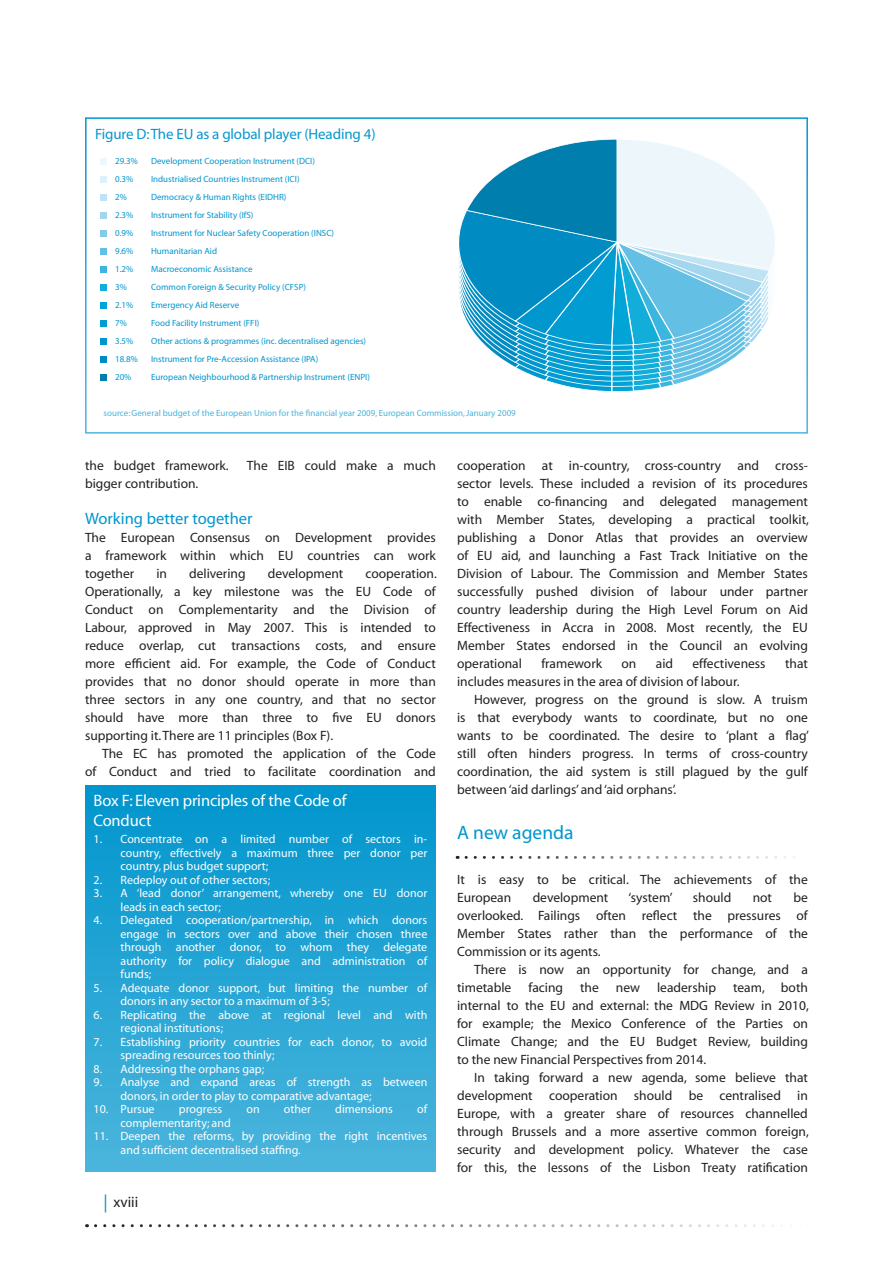
<style>
.page{position:relative;width:893px;height:1263px;background:#fff}
.page>*{position:absolute;margin:0;border:0;box-sizing:border-box;transform-origin:0 0}
.t1{font:19.5px "Myriad";color:#0096ce}
.t2{font:16.5px/19.8px "Myriad";letter-spacing:-.01em;color:#fff}
.t3{font:16.5px "Myriad";color:#0096ce}
.t4{font:15px "Myriad";letter-spacing:-.01em;color:#0096ce}
.t5{font:15px "Myriad";color:#231f20}
.t6{font:13.5px/18px "Myriad";color:#231f20;text-align:justify}
.t7{font:12px/13.5px "Myriad";color:#fff}
.t8{font:9px/18px "Myriad";color:#0096ce}
.s1{color:#fff}
.s2{font-size:18px;color:#0096ce}
</style>
<div class="page">
<svg style="left:96px;top:1224px;width:678px;height:3px"></svg>
<svg style="left:459px;top:139px;width:316px;height:253px"></svg>
<div style="left:85px;top:117px;width:723px;height:317px;border:2px solid #0096ce"></div>
<div style="left:100px;top:248px;width:7px;height:6px;background:#63bfe4"></div>
<div style="left:100px;top:158px;width:7px;height:6px;background:#eef7fc"></div>
<div style="left:100px;top:194px;width:7px;height:6px;background:#c0e3f3"></div>
<div style="left:100px;top:212px;width:7px;height:6px;background:#a1d6ee"></div>
<div style="left:100px;top:230px;width:7px;height:6px;background:#85cbe9"></div>
<div style="left:100px;top:176px;width:7px;height:6px;background:#def0f9"></div>
<div style="left:100px;top:356px;width:7px;height:6px;background:#008cc2"></div>
<div style="left:100px;top:266px;width:7px;height:6px;background:#3cb6df"></div>
<div style="left:100px;top:302px;width:7px;height:6px;background:#00a4d6"></div>
<div style="left:100px;top:320px;width:7px;height:6px;background:#009cd2"></div>
<div style="left:100px;top:338px;width:7px;height:6px;background:#0096ce"></div>
<div style="left:100px;top:284px;width:7px;height:6px;background:#13adda"></div>
<div style="left:100px;top:374px;width:7px;height:6px;background:#007eae"></div>
<div style="left:85px;top:785px;width:351px;height:387px;background:linear-gradient(to bottom,#0095cd,#4cb5dc)"></div>
<svg style="left:466px;top:856px;width:329px;height:3px"></svg>
<p class="t4" style="left:95px;top:126px;width:282px">Figure D: The EU as a global player (Heading 4)</p>
<p class="t8" style="left:115px;top:152px;width:24px">29.3%<br>0.3%<br>2%<br>2.3%<br>0.9%<br>9.6%<br>1.2%<br>3%<br>2.1%<br>7%<br>3.5%<br>18.8%<br>20%</p>
<p class="t8" style="left:151px;top:152px;width:220px">Development Cooperation Instrument (DCI)<br>Industrialised Countries Instrument (ICI)<br>Democracy &amp; Human Rights (EIDHR)<br>Instrument for Stability (IfS)<br>Instrument for Nuclear Safety Cooperation (INSC)<br>Humanitarian Aid<br>Macroeconomic Assistance<br>Common Foreign &amp; Security Policy (CFSP)<br>Emergency Aid Reserve<br>Food Facility Instrument (FFI)<br>Other actions &amp; programmes (inc. decentralised agencies)<br>Instrument for Pre-Accession Assistance (IPA)<br>European Neighbourhood &amp; Partnership Instrument (ENPI)</p>
<p class="t8" style="left:104px;top:404px;width:414px">source: General budget of the European Union for the financial year 2009, European Commission, January 2009</p>
<p class="t6" style="left:85px;top:457px;width:145px">the budget framework.</p>
<p class="t6" style="left:247px;top:457px;width:190px">The EIB could make a much</p>
<p class="t6" style="left:85px;top:475px;width:115px">bigger contribution.</p>
<p class="t3" style="left:85px;top:510px;width:169px">Working better together</p>
<p class="t6" style="left:85px;top:529px;width:352px">The European Consensus on Development provides a framework within which EU countries can work together</p>
<p class="t6" style="left:156px;top:565px;width:12px">in</p>
<p class="t6" style="left:189px;top:565px;width:58px">delivering</p>
<p class="t6" style="left:268px;top:565px;width:77px">development</p>
<p class="t6" style="left:85px;top:565px;width:353px;text-indent:280px">cooperation.<br>Operationally, a key milestone was the EU Code of Conduct on Complementarity and the Division of Labour, approved in May 2007. This is intended to reduce overlap, cut transactions costs, and ensure more efficient aid. For example, the Code of Conduct provides that no donor should operate in more than three sectors in any one country, and that no sector should have more than three to five EU donors supporting it. There are 11 principles (Box F).</p>
<p class="t6" style="left:85px;top:745px;width:352px;text-align:right">The EC has promoted the application of the Code<br>of Conduct and tried to facilitate coordination and</p>
<p class="t2" style="left:94px;top:791px;width:255px">Box F: Eleven principles of the Code of<br>Conduct</p>
<p class="t7" style="left:121px;top:833px;width:308px;text-align:justify;text-indent:-27px">1. Concentrate on a limited number of sectors in&shy;country, effectively a maximum three per donor per country, plus budget support;</p>
<p class="t7" style="left:94px;top:874px;width:178px">2. Redeploy out of other sectors;</p>
<p class="t7" style="left:121px;top:887px;width:308px;text-indent:-27px">3. A ‘lead donor’ arrangement, whereby one EU donor leads in each sector;</p>
<p class="t7" style="left:121px;top:914px;width:308px;text-align:justify;text-indent:-27px">4. Delegated cooperation/partnership, in which donors engage in sectors over and above their chosen three through another donor, to whom they delegate authority for policy dialogue and administration of funds;</p>
<p class="t7" style="left:121px;top:982px;width:308px;text-indent:-27px">5. Adequate donor support, but limiting the number of donors in any sector to a maximum of 3-5;</p>
<p class="t7" style="left:121px;top:1009px;width:308px;text-indent:-27px">6. Replicating the above at regional level and with regional institutions;</p>
<p class="t7" style="left:121px;top:1036px;width:308px;text-indent:-27px">7. Establishing priority countries for each donor, to avoid spreading resources too thinly;</p>
<p class="t7" style="left:94px;top:1063px;width:172px">8. Addressing the orphans gap;</p>
<p class="t7" style="left:121px;top:1076px;width:308px;text-indent:-27px">9. Analyse and expand areas of strength as between donors, in order to play to comparative advantage;</p>
<p class="t7" style="left:94px;top:1103px;width:63px">10. Pursue</p>
<p class="t7" style="left:179px;top:1103px;width:45px">progress</p>
<p class="t7" style="left:246px;top:1103px;width:15px">on</p>
<p class="t7" style="left:284px;top:1103px;width:29px">other</p>
<p class="t7" style="left:335px;top:1103px;width:59px">dimensions</p>
<p class="t7" style="left:417px;top:1103px;width:12px">of</p>
<p class="t7" style="left:121px;top:1117px;width:112px">complementarity; and</p>
<p class="t7" style="left:121px;top:1130px;width:308px;text-indent:-27px">11. Deepen the reforms, by providing the right incentives and sufficient decentralised staffing.</p>
<p class="t5" style="left:85px;top:1194px;width:55px"><span class="s1">00</span> <span class="s2">|</span> xviii</p>
<p class="t6" style="left:457px;top:457px;width:353px">cooperation at in-country, cross-country and cross&shy;sector levels. These included a revision of its procedures to enable co-financing and delegated management with Member States, developing a practical toolkit, publishing a Donor Atlas that provides an overview of EU aid, and launching a Fast Track Initiative on the Division of Labour. The Commission and Member States successfully pushed division of labour under partner country leadership during the High Level Forum on Aid Effectiveness in Accra in 2008. Most recently, the EU Member States endorsed in the Council an evolving operational</p>
<p class="t6" style="left:541px;top:655px;width:62px">framework</p>
<p class="t6" style="left:622px;top:655px;width:16px">on</p>
<p class="t6" style="left:656px;top:655px;width:19px">aid</p>
<p class="t6" style="left:692px;top:655px;width:75px">effectiveness</p>
<p class="t6" style="left:785px;top:655px;width:24px">that</p>
<p class="t6" style="left:457px;top:673px;width:284px">includes measures in the area of division of labour.</p>
<p class="t6" style="left:474px;top:691px;width:335px">However, progress on the ground is slow. A truism</p>
<p class="t6" style="left:457px;top:709px;width:352px">is that everybody wants to coordinate, but no one</p>
<p class="t6" style="left:457px;top:727px;width:353px">wants to be coordinated. The desire to ‘plant a flag’</p>
<p class="t6" style="left:457px;top:745px;width:352px">still often hinders progress. In terms of cross-country</p>
<p class="t6" style="left:457px;top:762px;width:352px">coordination, the aid system is still plagued by the gulf</p>
<p class="t6" style="left:457px;top:780px;width:221px">between ‘aid darlings’ and ‘aid orphans’.</p>
<h1 class="t1" style="left:457px;top:822px;width:118px">A new agenda</h1>
<p class="t6" style="left:457px;top:871px;width:352px">It is easy to be critical. The achievements of the<br>European</p>
<p class="t6" style="left:457px;top:889px;width:352px;text-indent:336px">be overlooked. Failings often reflect the pressures of Member States rather than the performance of the Commission or its agents.</p>
<p class="t6" style="left:457px;top:961px;width:352px;text-indent:17px">There is now an opportunity for change, and a timetable</p>
<p class="t6" style="left:533px;top:889px;width:77px">development</p>
<p class="t6" style="left:629px;top:889px;width:46px">‘system’</p>
<p class="t6" style="left:693px;top:889px;width:40px">should</p>
<p class="t6" style="left:753px;top:889px;width:21px">not</p>
<p class="t6" style="left:528px;top:979px;width:36px">facing</p>
<p class="t6" style="left:580px;top:979px;width:20px">the</p>
<p class="t6" style="left:616px;top:979px;width:26px">new</p>
<p class="t6" style="left:657px;top:979px;width:60px">leadership</p>
<p class="t6" style="left:457px;top:979px;width:353px;text-indent:276px">team, both internal to the EU and external: the MDG Review in 2010, for example; the Mexico Conference of the Parties on Climate Change; and the EU Budget Review, building to the new Financial Perspectives from 2014.</p>
<p class="t6" style="left:457px;top:1069px;width:353px;text-indent:17px">In taking forward a new agenda, some believe that development cooperation should be centralised in Europe, with a greater share of resources channelled through Brussels and a more assertive common foreign, security and development policy. Whatever the case for this, the lessons of the Lisbon Treaty ratification</p>
</div>
